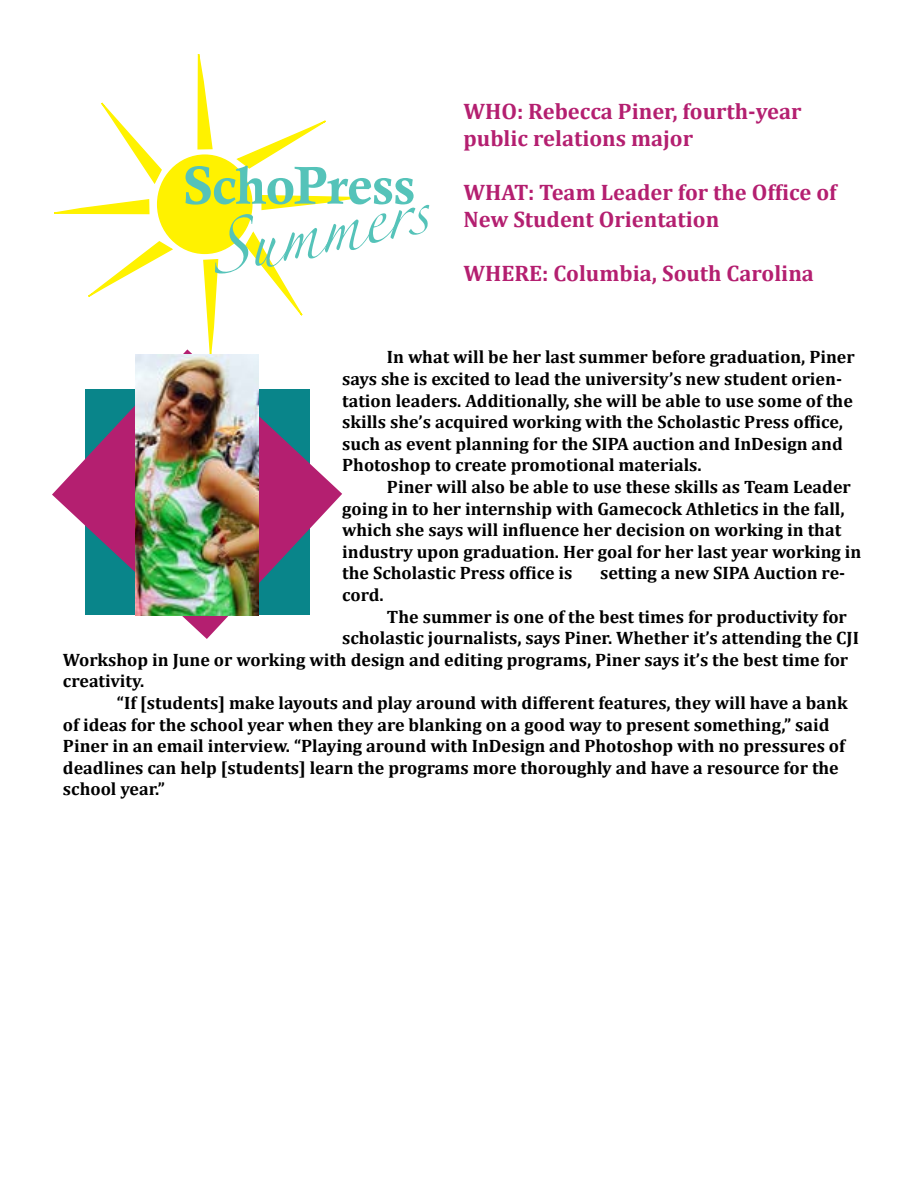
<style>
.page{position:relative;width:918px;height:1188px;background:#fff}
.page>*{position:absolute;margin:0;border:0;box-sizing:border-box;transform-origin:0 0}
.t1{font:53.4px "Calis MT Bol";letter-spacing:-.01em;color:#55c3b9}
.t2{font:48px "Zapfino";color:#55c3b9}
.t3{font:700 22.5px/27px "Cambria";color:#b41f70}
.t4{font:700 18px/21.6px "Cambria";color:#000}
</style>
<div class="page">
<div style="left:158px;top:155px;width:94px;height:98px;background:#fff200;border-radius:50%"></div>
<div style="left:157px;top:154px;width:96px;height:100px;border:2px solid #fff200;border-radius:50%"></div>
<svg style="left:244px;top:231px;width:59px;height:85px"></svg>
<svg style="left:236px;top:120px;width:90px;height:50px"></svg>
<svg style="left:101px;top:102px;width:62px;height:83px"></svg>
<svg style="left:88px;top:240px;width:86px;height:57px"></svg>
<svg style="left:203px;top:259px;width:16px;height:90px"></svg>
<svg style="left:197px;top:54px;width:16px;height:96px"></svg>
<svg style="left:54px;top:199px;width:96px;height:16px"></svg>
<svg style="left:261px;top:195px;width:96px;height:16px"></svg>
<svg style="left:52px;top:349px;width:290px;height:290px"></svg>
<img style="left:135px;top:355px;width:124px;height:260px">
<h1 class="t1" style="left:183px;top:155px;width:234px">SchoPress</h1>
<h2 class="t2" style="left:204px;top:232px;width:225px;rotate:-12deg">Summers</h2>
<p class="t3" style="left:464px;top:97px;width:339px">WHO: Rebecca Piner, fourth-year public relations major</p>
<p class="t3" style="left:464px;top:178px;width:375px">WHAT: Team Leader for the Office of<br>New Student Orientation</p>
<p class="t3" style="left:464px;top:259px;width:352px">WHERE: Columbia, South Carolina</p>
<p class="t4" style="left:342px;top:346px;width:514px;text-indent:45px">In what will be her last summer before graduation, Piner says she is excited to lead the university’s new student orien&shy;tation leaders. Additionally, she will be able to use some of the skills she’s acquired working with the Scholastic Press office, such as event planning for the SIPA auction and InDesign and Photoshop to create promotional materials.</p>
<p class="t4" style="left:342px;top:476px;width:521px;text-indent:45px">Piner will also be able to use these skills as Team Leader going in to her internship with Gamecock Athletics in the fall, which she says will influence her decision on working in that industry upon graduation. Her goal for her last year working in the Scholastic Press office is</p>
<p class="t4" style="left:600px;top:562px;width:247px">setting a new SIPA Auction re-</p>
<p class="t4" style="left:342px;top:584px;width:43px">cord.</p>
<p class="t4" style="left:387px;top:605px;width:461px">The summer is one of the best times for productivity for</p>
<p class="t4" style="left:342px;top:627px;width:518px">scholastic journalists, says Piner. Whether it’s attending the CJI</p>
<p class="t4" style="left:63px;top:648px;width:787px">Workshop in June or working with design and editing programs, Piner says it’s the best time for</p>
<p class="t4" style="left:63px;top:670px;width:83px">creativity.</p>
<p class="t4" style="left:117px;top:692px;width:732px">“If [students] make layouts and play around with different features, they will have a bank</p>
<p class="t4" style="left:63px;top:713px;width:768px">of ideas for the school year when they are blanking on a good way to present something,” said</p>
<p class="t4" style="left:63px;top:735px;width:784px">Piner in an email interview. “Playing around with InDesign and Photoshop with no pressures of</p>
<p class="t4" style="left:63px;top:756px;width:777px">deadlines can help [students] learn the programs more thoroughly and have a resource for the</p>
<p class="t4" style="left:63px;top:778px;width:104px">school year.”</p>
</div>
